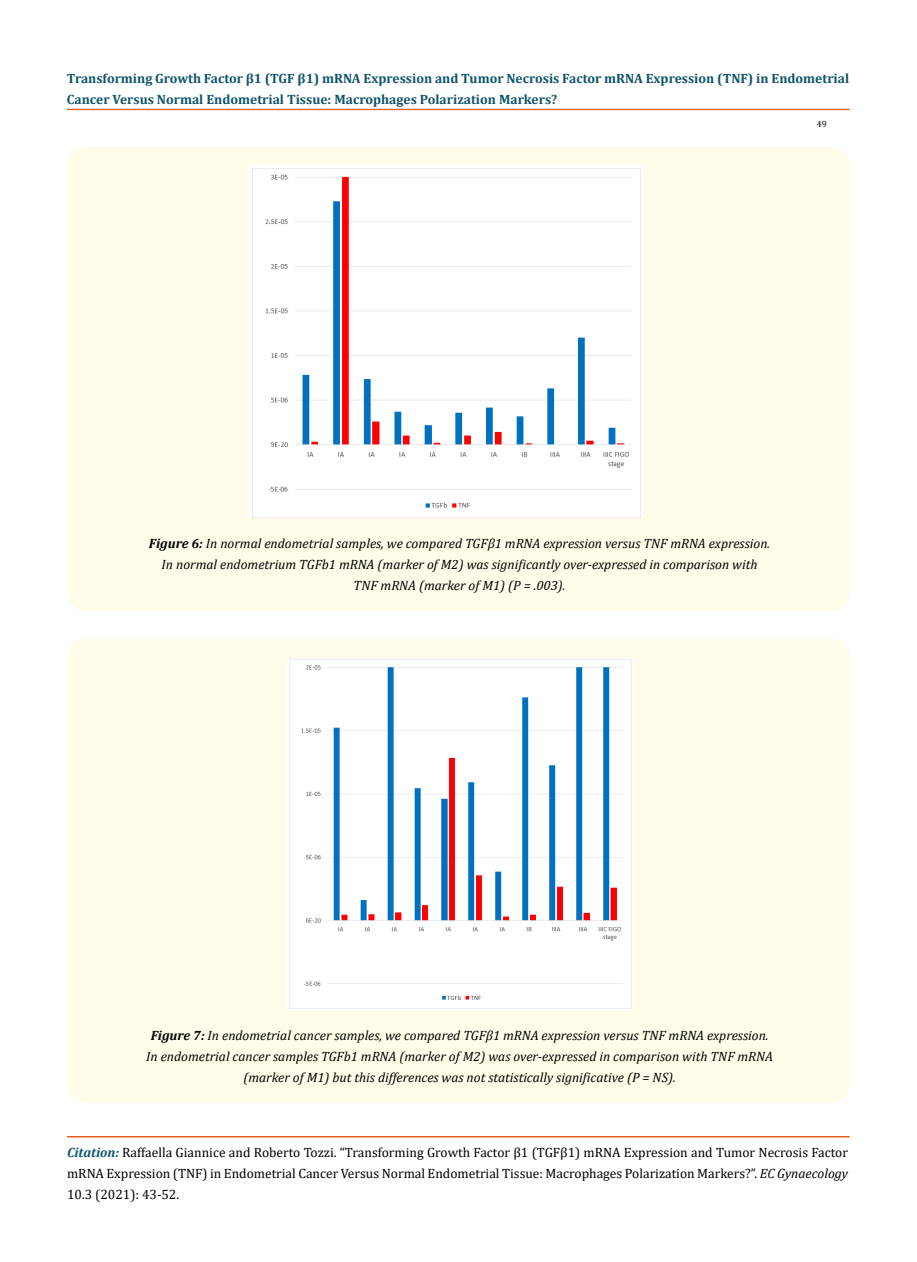
<style>
.page{position:relative;width:917px;height:1262px;background:#fff}
.page>*{position:absolute;margin:0;border:0;box-sizing:border-box;transform-origin:0 0}
.t1{font:italic 13.5px/21px "Cambria";color:#000;text-align:center}
.t2{font:13.5px/21px "Cambria";color:#000;text-align:justify}
.t3{font:700 13.5px/21px "Cambria";color:#0e546a}
.t4{font:9px "Cambria";color:#000}
.s1{font-weight:700}
.s2{font-weight:700;font-style:italic;color:#0e546a}
.s3{font-style:italic}
</style>
<div class="page">
<div style="left:67px;top:109px;width:782px;height:1px;border:1px solid #e05d1a"></div>
<div style="left:67px;top:1136px;width:782px;height:1px;border:1px solid #e05d1a"></div>
<div style="left:68px;top:638px;width:781px;height:464px;background:#fffde9;border-radius:18px"></div>
<img style="left:287px;top:659px;width:345px;height:351px">
<div style="left:68px;top:147px;width:781px;height:464px;background:#fffde9;border-radius:18px"></div>
<img style="left:249px;top:165px;width:394px;height:352px">
<p class="t3" style="left:67px;top:68px;width:783px">Transforming Growth Factor β1 (TGF β1) mRNA Expression and Tumor Necrosis Factor mRNA Expression (TNF) in Endometrial<br>Cancer Versus Normal Endometrial Tissue: Macrophages Polarization Markers?</p>
<p class="t4" style="left:816px;top:118px;width:11px">49</p>
<p class="t1" style="left:149px;top:532px;width:623px"><span class="s1">Figure 6:</span> In normal endometrial samples, we compared TGFβ1 mRNA expression versus TNF mRNA expression.<br>In normal endometrium TGFb1 mRNA (marker of M2) was significantly over-expressed in comparison with<br>TNF mRNA (marker of M1) (P = .003).</p>
<p class="t1" style="left:146px;top:1024px;width:628px"><span class="s1">Figure 7:</span> In endometrial cancer samples, we compared TGFβ1 mRNA expression versus TNF mRNA expression.<br>In endometrial cancer samples TGFb1 mRNA (marker of M2) was over-expressed in comparison with TNF mRNA (marker of M1) but this differences was not statistically significative (P = NS).</p>
<p class="t2" style="left:67px;top:1141px;width:782px"><span class="s2">Citation:</span> Raffaella Giannice and Roberto Tozzi. “Transforming Growth Factor β1 (TGFβ1) mRNA Expression and Tumor Necrosis Factor mRNA Expression (TNF) in Endometrial Cancer Versus Normal Endometrial Tissue: Macrophages Polarization Markers?”. <span class="s3">EC Gynaecology </span>10.3 (2021): 43-52.</p>
</div>
